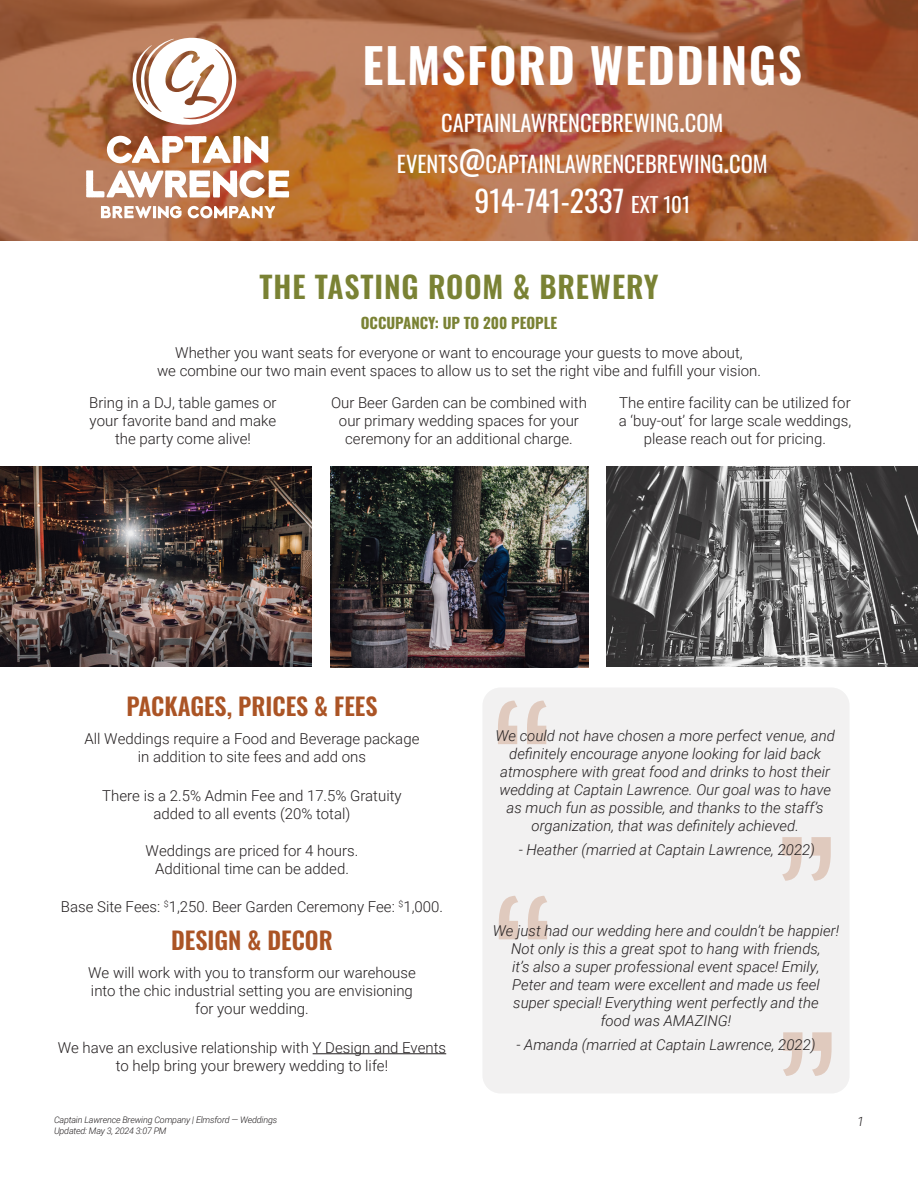
<style>
.page{position:relative;width:918px;height:1188px;background:#fff}
.page>*{position:absolute;margin:0;border:0;box-sizing:border-box;transform-origin:0 0}
.t1{font:600 48px "Oswald";letter-spacing:.03em;color:#fff}
.t2{font:600 30px "Oswald";letter-spacing:.03em;color:#7a8234}
.t3{font:30px "Oswald";color:#fff}
.food-package-h1{font:600 24px "Oswald";color:#ab5425}
.t4{font:22.5px/40.5px "Oswald";color:#fff;text-align:center}
.COPY{font:300 15px/18px "Roboto";color:#231f20;text-align:center}
.t5{font:italic 300 15px/18px "Roboto";color:#231f20;text-align:center}
.t6{font:700 15px "Oswald";color:#7a8234}
.t7{font:italic 300 12.75px "Roboto";color:#231f20}
.t8{font:italic 300 9px "Roboto";letter-spacing:-.02em;color:#231f20}
.s1{font-size:30px}
.s2{font-size:21px}
</style>
<div class="page">
<div style="left:482px;top:687px;width:368px;height:407px;background:#f2f1f1;border-radius:18px"></div>
<svg style="left:0;top:0;width:918px;height:241px;background:#ae6841"></svg>
<svg style="left:129px;top:35px;width:109px;height:94px"></svg>
<svg style="left:86px;top:170px;width:203px;height:28px"></svg>
<svg style="left:107px;top:136px;width:161px;height:27px"></svg>
<svg style="left:101px;top:206px;width:81px;height:12px"></svg>
<svg style="left:188px;top:206px;width:87px;height:12px"></svg>
<img style="left:0;top:466px;width:312px;height:201px">
<img style="left:330px;top:467px;width:258px;height:200px">
<img style="left:606px;top:466px;width:312px;height:201px">
<hr style="left:313px;top:1053px;width:133px;height:1px;background:#231f20">
<svg style="left:782px;top:837px;width:49px;height:44px"></svg>
<svg style="left:498px;top:701px;width:49px;height:43px"></svg>
<svg style="left:783px;top:1032px;width:49px;height:44px"></svg>
<svg style="left:499px;top:896px;width:48px;height:43px"></svg>
<p class="t1" style="left:363px;top:40px;width:441px">ELMSFORD WEDDINGS</p>
<p class="t4" style="left:397px;top:101px;width:372px">CAPTAINLAWRENCEBREWING<span class="s1">.</span>COM<br>EVENTS<span class="s1">@</span>CAPTAINLAWRENCEBREWING<span class="s1">.</span>COM</p>
<p class="t3" style="left:475px;top:174px;width:217px">914-741-2337 <span class="s2">EXT 101</span></p>
<p class="t2" style="left:260px;top:271px;width:400px">THE TASTING ROOM &amp; BREWERY</p>
<p class="t6" style="left:361px;top:315px;width:198px">OCCUPANCY: UP TO 200 PEOPLE</p>
<p class="COPY" style="left:157px;top:343px;width:605px">Whether you want seats for everyone or want to encourage your guests to move about,<br>we combine our two main event spaces to allow us to set the right vibe and fulfill your vision.</p>
<p class="COPY" style="left:89px;top:393px;width:189px">Bring in a DJ, table games or your favorite band and make the party come alive!</p>
<p class="COPY" style="left:331px;top:393px;width:257px">Our Beer Garden can be combined with our primary wedding spaces for your ceremony for an additional charge.</p>
<p class="COPY" style="left:619px;top:393px;width:234px">The entire facility can be utilized for a ‘buy-out’ for large scale weddings, please reach out for pricing.</p>
<p class="food-package-h1" style="left:126px;top:694px;width:253px">PACKAGES, PRICES &amp; FEES</p>
<p class="COPY" style="left:85px;top:729px;width:336px">All Weddings require a Food and Beverage package in addition to site fees and add ons</p>
<p class="COPY" style="left:102px;top:786px;width:301px">There is a 2.5% Admin Fee and 17.5% Gratuity added to all events (20% total)</p>
<p class="COPY" style="left:146px;top:841px;width:214px">Weddings are priced for 4 hours.<br>Additional time can be added.</p>
<p class="COPY" style="left:61px;top:897px;width:384px">Base Site Fees: <sup>$</sup>1,250. Beer Garden Ceremony Fee: <sup>$</sup>1,000.</p>
<p class="food-package-h1" style="left:171px;top:928px;width:163px">DESIGN &amp; DECOR</p>
<p class="COPY" style="left:88px;top:963px;width:329px">We will work with you to transform our warehouse into the chic industrial setting you are envisioning for your wedding.</p>
<p class="COPY" style="left:58px;top:1038px;width:390px">We have an exclusive relationship with Y Design and Events to help bring your brewery wedding to life!</p>
<p class="t5" style="left:495px;top:726px;width:341px">We could not have chosen a more perfect venue, and definitely encourage anyone looking for laid back atmosphere with great food and drinks to host their wedding at Captain Lawrence. Our goal was to have as much fun as possible, and thanks to the staff’s organization, that was definitely achieved.</p>
<p class="t5" style="left:519px;top:840px;width:298px">- Heather (married at Captain Lawrence, 2022)</p>
<p class="t5" style="left:493px;top:921px;width:348px">We just had our wedding here and couldn’t be happier!<br>Not only is this a great spot to hang with friends,<br>it’s also a super professional event space! Emily,<br>Peter and team were excellent and made us feel super special! Everything went perfectly and the<br>food was AMAZING!</p>
<p class="t5" style="left:516px;top:1035px;width:301px">- Amanda (married at Captain Lawrence, 2022)</p>
<p class="t8" style="left:54px;top:1114px;width:225px">Captain Lawrence Brewing Company | Elmsford — Weddings</p>
<p class="t7" style="left:857px;top:1112px;width:8px">1</p>
<p class="t8" style="left:54px;top:1124px;width:114px">Updated: May 3, 2024 3:07 PM</p>
</div>
